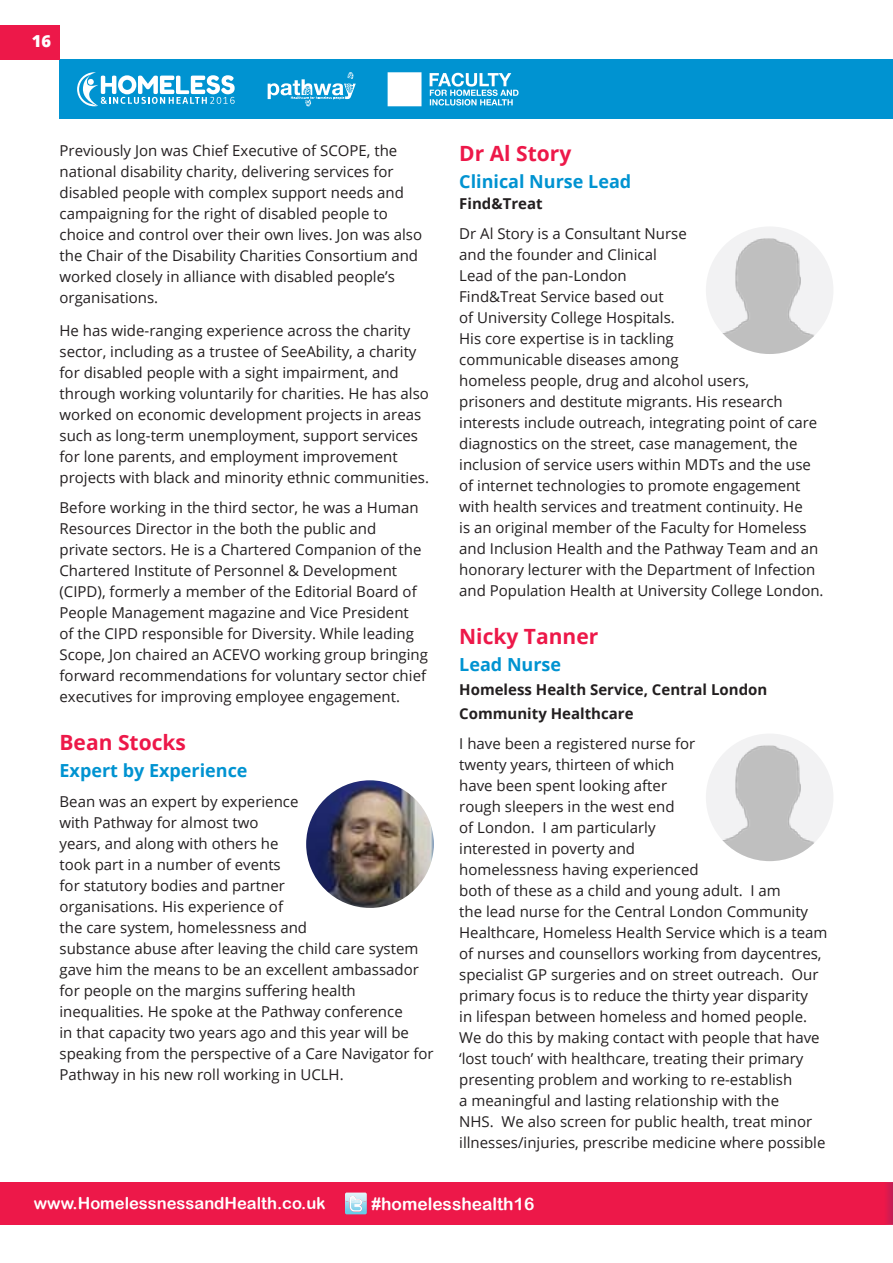
<style>
.page{position:relative;width:893px;height:1263px;background:#fff}
.page>*{position:absolute;margin:0;border:0;box-sizing:border-box;transform-origin:0 0}
.t1{font:700 21px "Open Sans";color:#ed1849}
.t2{font:700 18px "Open Sans";color:#0093d1}
.t3{font:17.25px "Arial Rounded MT Bold";color:#fff}
.t4{font:16.5px "Arial Rounded MT Bold";color:#fff}
.t5{font:800 16.5px "Open Sans";color:#fff}
.t6{font:15px/21px "Open Sans";color:#231f20}
.t7{font:700 15px/24px "Open Sans";color:#231f20}
</style>
<div class="page">
<div style="left:60px;top:60px;width:833px;height:59px;background:#0093d1"></div>
<svg style="left:268px;top:72px;width:251px;height:34px"></svg>
<svg style="left:77px;top:72px;width:158px;height:34px"></svg>
<div style="left:0;top:26px;width:60px;height:34px;background:#ed1849"></div>
<div style="left:0;top:1182px;width:893px;height:43px;background:#ed1849"></div>
<svg style="left:345px;top:1192px;width:22px;height:22px"></svg>
<img style="left:306px;top:780px;width:128px;height:128px;border-radius:64px">
<div style="left:706px;top:226px;width:127px;height:128px;background:#f2f2f3;border-radius:50%"></div>
<img style="left:722px;top:238px;width:111px;height:116px">
<div style="left:706px;top:733px;width:127px;height:128px;background:#f2f2f3;border-radius:50%"></div>
<img style="left:722px;top:745px;width:111px;height:116px">
<p class="t5" style="left:32px;top:28px;width:21px">16</p>
<p class="t6" style="left:60px;top:140px;width:364px">Previously Jon was Chief Executive of SCOPE, the national disability charity, delivering services for disabled people with complex support needs and campaigning for the right of disabled people to choice and control over their own lives. Jon was also the Chair of the Disability Charities Consortium and worked closely in alliance with disabled people’s organisations.</p>
<p class="t6" style="left:60px;top:320px;width:371px">He has wide-ranging experience across the charity sector, including as a trustee of SeeAbility, a charity for disabled people with a sight impairment, and through working voluntarily for charities. He has also worked on economic development projects in areas such as long-term unemployment, support services for lone parents, and employment improvement projects with black and minority ethnic communities.</p>
<p class="t6" style="left:60px;top:497px;width:370px">Before working in the third sector, he was a Human Resources Director in the both the public and private sectors. He is a Chartered Companion of the Chartered Institute of Personnel &amp; Development (CIPD), formerly a member of the Editorial Board of People Management magazine and Vice President<br>of the CIPD responsible for Diversity. While leading Scope, Jon chaired an ACEVO working group bringing forward recommendations for voluntary sector chief executives for improving employee engagement.</p>
<h1 class="t1" style="left:60px;top:728px;width:128px">Bean Stocks</h1>
<p class="t2" style="left:60px;top:758px;width:190px">Expert by Experience</p>
<p class="t6" style="left:60px;top:791px;width:376px">Bean was an expert by experience<br>with Pathway for almost two<br>years, and along with others he<br>took part in a number of events<br>for statutory bodies and partner<br>organisations. His experience of<br>the care system, homelessness and<br>substance abuse after leaving the child care system gave him the means to be an excellent ambassador for people on the margins suffering health inequalities. He spoke at the Pathway conference<br>in that capacity two years ago and this year will be speaking from the perspective of a Care Navigator for Pathway in his new roll working in UCLH.</p>
<h1 class="t1" style="left:459px;top:138px;width:114px">Dr Al Story</h1>
<p class="t2" style="left:459px;top:168px;width:174px">Clinical Nurse Lead</p>
<p class="t7" style="left:459px;top:191px;width:85px">Find&amp;Treat</p>
<p class="t6" style="left:459px;top:222px;width:366px">Dr Al Story is a Consultant Nurse<br>and the founder and Clinical<br>Lead of the pan-London<br>Find&amp;Treat Service based out<br>of University College Hospitals.<br>His core expertise is in tackling<br>communicable diseases among<br>homeless people, drug and alcohol users,<br>prisoners and destitute migrants. His research interests include outreach, integrating point of care diagnostics on the street, case management, the inclusion of service users within MDTs and the use of internet technologies to promote engagement with health services and treatment continuity. He<br>is an original member of the Faculty for Homeless and Inclusion Health and the Pathway Team and an honorary lecturer with the Department of Infection and Population Health at University College London.</p>
<h1 class="t1" style="left:459px;top:621px;width:141px">Nicky Tanner</h1>
<p class="t2" style="left:459px;top:651px;width:103px">Lead Nurse</p>
<p class="t7" style="left:459px;top:677px;width:310px">Homeless Health Service, Central London<br>Community Healthcare</p>
<p class="t6" style="left:459px;top:732px;width:370px">I have been a registered nurse for<br>twenty years, thirteen of which<br>have been spent looking after<br>rough sleepers in the west end<br>of London. I am particularly<br>interested in poverty and<br>homelessness having experienced<br>both of these as a child and young adult. I am<br>the lead nurse for the Central London Community Healthcare, Homeless Health Service which is a team of nurses and counsellors working from daycentres, specialist GP surgeries and on street outreach. Our primary focus is to reduce the thirty year disparity<br>in lifespan between homeless and homed people.<br>We do this by making contact with people that have ‘lost touch’ with healthcare, treating their primary presenting problem and working to re-establish<br>a meaningful and lasting relationship with the<br>NHS. We also screen for public health, treat minor illnesses/injuries, prescribe medicine where possible</p>
<p class="t4" style="left:34px;top:1193px;width:293px">www.HomelessnessandHealth.co.uk</p>
<p class="t3" style="left:372px;top:1193px;width:164px">#homelesshealth16</p>
</div>
